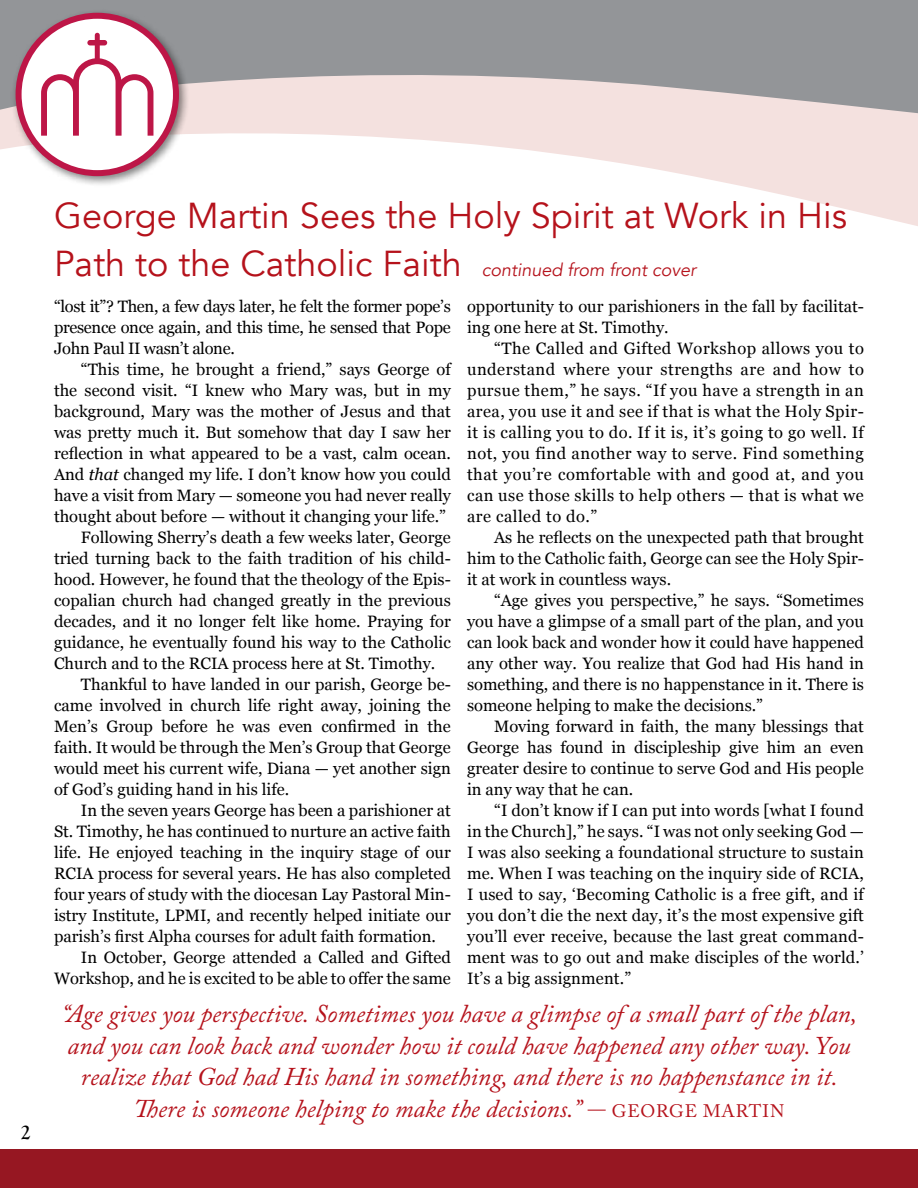
<style>
.page{position:relative;width:918px;height:1188px;background:#fff}
.page>*{position:absolute;margin:0;border:0;box-sizing:border-box;transform-origin:0 0}
.t1{font:36px "Avenir";color:#b5121b}
.t2{font:italic 25.5px/31.5px "Adobe Caslon Pro";color:#b5121b;text-align:center}
.t3{font:700 21px "Goudy Old Style T";color:#000}
.t4{font:italic 18px "Avenir";color:#b5121b}
.t5{font:16.5px/21px "Georgia";color:#000;text-align:justify}
.s1{font-style:normal;font-size:36px}
.s2{font-style:italic}
.s3{font-style:normal;font-size:18px}
</style>
<div class="page">
<svg style="left:553px;top:153px;width:365px;height:73px"></svg>
<svg style="left:0;top:0;width:918px;height:153px;background:#bdb7b8"></svg>
<div style="left:11px;top:8px;width:179px;height:180px;background:#000;opacity:.5"></div>
<div style="left:19px;top:16px;width:157px;height:157px;background:#fff;border-radius:50%"></div>
<div style="left:16px;top:13px;width:163px;height:163px;border:6px solid #bd1647;border-radius:50%"></div>
<svg style="left:41px;top:33px;width:112px;height:103px"></svg>
<div style="left:0;top:1149px;width:918px;height:39px;background:#961722"></div>
<p class="t3" style="left:21px;top:1121px;width:12px">2</p>
<h1 class="t1" style="left:54px;top:194px;width:795px">George Martin Sees the Holy Spirit at Work in His</h1>
<p class="t4" style="left:54px;top:259px;width:644px"><span class="s1">Path to the Catholic Faith</span> continued from front cover</p>
<p class="t5" style="left:54px;top:295px;width:398px">“lost it”? Then, a few days later, he felt the former pope’s presence once again, and this time, he sensed that Pope John Paul II wasn’t alone.</p>
<p class="t5" style="left:81px;top:358px;width:371px">“This time, he brought a friend,” says George of</p>
<p class="t5" style="left:54px;top:379px;width:398px">the second visit. “I knew who Mary was, but in my</p>
<p class="t5" style="left:54px;top:400px;width:398px">background, Mary was the mother of Jesus and that</p>
<p class="t5" style="left:54px;top:421px;width:398px">was pretty much it. But somehow that day I saw her</p>
<p class="t5" style="left:54px;top:442px;width:398px">reflection in what appeared to be a vast, calm ocean.</p>
<p class="t5" style="left:54px;top:463px;width:398px">And <span class="s2">that</span> changed my life. I don’t know how you could</p>
<p class="t5" style="left:54px;top:484px;width:398px">have a visit from Mary — someone you had never really</p>
<p class="t5" style="left:54px;top:505px;width:393px">thought about before — without it changing your life.”</p>
<p class="t5" style="left:81px;top:526px;width:371px">Following Sherry’s death a few weeks later, George</p>
<p class="t5" style="left:54px;top:547px;width:398px">tried turning back to the faith tradition of his child-</p>
<p class="t5" style="left:54px;top:568px;width:398px">hood. However, he found that the theology of the Epis-</p>
<p class="t5" style="left:54px;top:589px;width:398px">copalian church had changed greatly in the previous</p>
<p class="t5" style="left:54px;top:610px;width:398px">decades, and it no longer felt like home. Praying for</p>
<p class="t5" style="left:54px;top:631px;width:398px">guidance, he eventually found his way to the Catholic</p>
<p class="t5" style="left:54px;top:652px;width:383px">Church and to the RCIA process here at St. Timothy.</p>
<p class="t5" style="left:81px;top:673px;width:371px">Thankful to have landed in our parish, George be-</p>
<p class="t5" style="left:54px;top:694px;width:398px">came involved in church life right away, joining the</p>
<p class="t5" style="left:54px;top:715px;width:398px">Men’s Group before he was even confirmed in the</p>
<p class="t5" style="left:54px;top:737px;width:398px">faith. It would be through the Men’s Group that George</p>
<p class="t5" style="left:54px;top:758px;width:398px">would meet his current wife, Diana — yet another sign</p>
<p class="t5" style="left:54px;top:779px;width:237px">of God’s guiding hand in his life.</p>
<p class="t5" style="left:81px;top:800px;width:371px">In the seven years George has been a parishioner at</p>
<p class="t5" style="left:54px;top:821px;width:398px">St. Timothy, he has continued to nurture an active faith</p>
<p class="t5" style="left:54px;top:842px;width:398px">life. He enjoyed teaching in the inquiry stage of our</p>
<p class="t5" style="left:54px;top:863px;width:398px">RCIA process for several years. He has also completed</p>
<p class="t5" style="left:54px;top:884px;width:398px">four years of study with the diocesan Lay Pastoral Min-</p>
<p class="t5" style="left:54px;top:905px;width:398px">istry Institute, LPMI, and recently helped initiate our</p>
<p class="t5" style="left:54px;top:926px;width:383px">parish’s first Alpha courses for adult faith formation.</p>
<p class="t5" style="left:81px;top:947px;width:371px">In October, George attended a Called and Gifted</p>
<p class="t5" style="left:54px;top:968px;width:398px">Workshop, and he is excited to be able to offer the same</p>
<p class="t5" style="left:467px;top:296px;width:398px">opportunity to our parishioners in the fall by facilitat&shy;ing one here at St. Timothy.</p>
<p class="t5" style="left:467px;top:338px;width:398px;text-indent:27px">“The Called and Gifted Workshop allows you to understand where your strengths are and how to pursue them,” he says. “If you have a strength in an area, you use it and see if that is what the Holy Spir&shy;it is calling you to do. If it is, it’s going to go well. If not, you find another way to serve. Find something that you’re comfortable with and good at, and you can use those skills to help others — that is what we are called to do.”</p>
<p class="t5" style="left:467px;top:527px;width:398px;text-indent:27px">As he reflects on the unexpected path that brought him to the Catholic faith, George can see the Holy Spir&shy;it at work in countless ways.</p>
<p class="t5" style="left:467px;top:590px;width:398px;text-indent:27px">“Age gives you perspective,” he says. “Sometimes you have a glimpse of a small part of the plan, and you can look back and wonder how it could have happened any other way. You realize that God had His hand in something, and there is no happenstance in it. There is someone helping to make the decisions.”</p>
<p class="t5" style="left:467px;top:716px;width:398px;text-indent:27px">Moving forward in faith, the many blessings that George has found in discipleship give him an even greater desire to continue to serve God and His people in any way that he can.</p>
<p class="t5" style="left:467px;top:800px;width:398px;text-indent:27px">“I don’t know if I can put into words [what I found in the Church],” he says. “I was not only seeking God — I was also seeking a foundational structure to sustain me. When I was teaching on the inquiry side of RCIA, I used to say, ‘Becoming Catholic is a free gift, and if you don’t die the next day, it’s the most expensive gift you’ll ever receive, because the last great command&shy;ment was to go out and make disciples of the world.’ It’s a big assignment.”</p>
<p class="t2" style="left:62px;top:998px;width:797px">“Age gives you perspective. Sometimes you have a glimpse of a small part of the plan, and you can look back and wonder how it could have happened any other way. You realize that God had His hand in something, and there is no happenstance in it.<br>There is someone helping to make the decisions.” <span class="s3">— GEORGE MARTIN</span></p>
</div>
